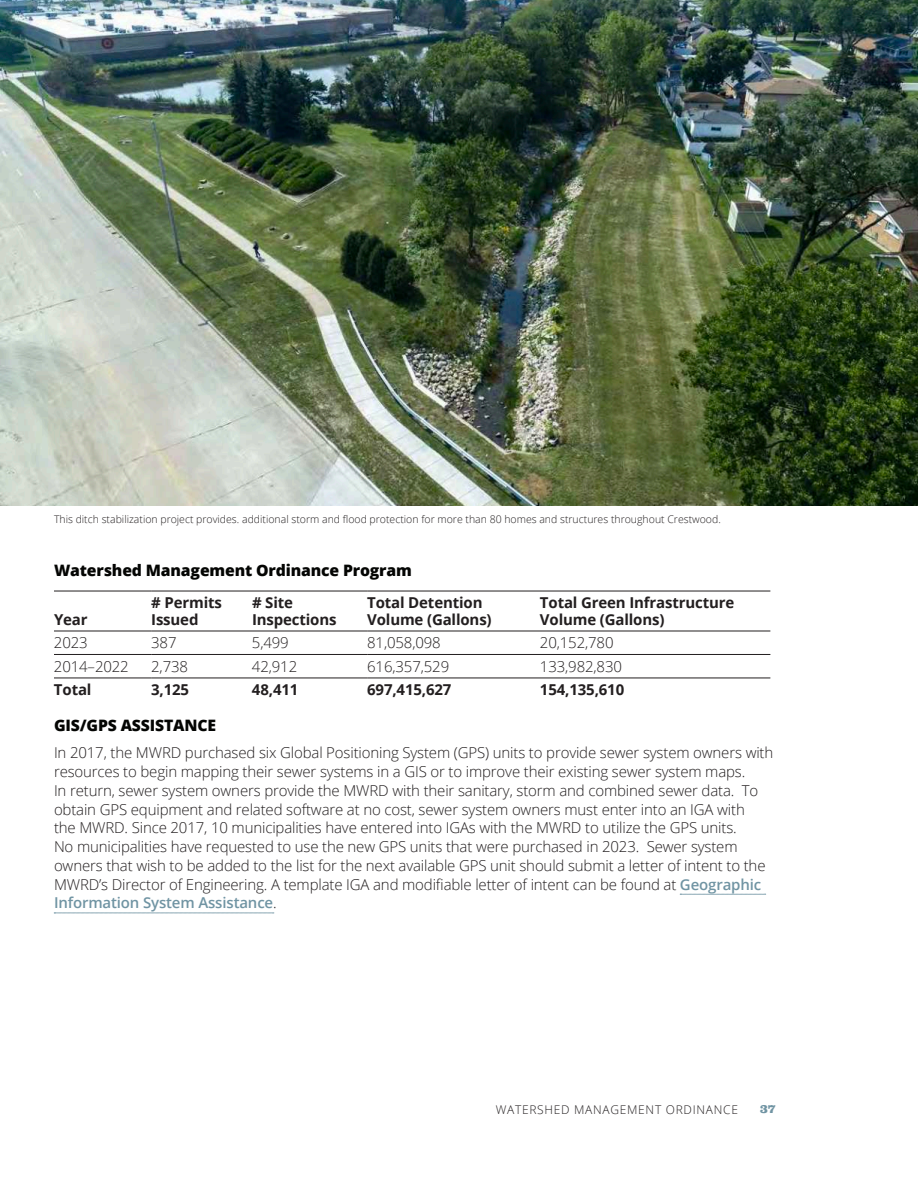
<style>
.page{position:relative;width:918px;height:1188px;background:#fff}
.page>*{position:absolute;margin:0;border:0;box-sizing:border-box;transform-origin:0 0}
.t1{font:800 15.75px "Open Sans";letter-spacing:-.01em;color:#040503}
.t2{font:300 15px/18.8px "Open Sans";letter-spacing:-.01em;color:#231f20}
.t3{font:700 15px/16.5px "Open Sans";letter-spacing:-.01em;color:#231f20}
.t4{font:700 expanded 12.9px "Clarendon URW";color:#7094a3}
.t5{font:300 12px "Open Sans";letter-spacing:.06em;color:#231f20}
.t6{font:300 10.5px "Open Sans";color:#231f20}
.s1{font-weight:600;color:#7094a3}
</style>
<div class="page">
<svg style="left:680px;top:894px;width:86px;height:1px"></svg>
<svg style="left:54px;top:913px;width:220px;height:1px"></svg>
<hr style="left:54px;top:591px;width:97px;height:1px;background:#231f20">
<hr style="left:151px;top:591px;width:101px;height:1px;background:#231f20">
<hr style="left:252px;top:591px;width:115px;height:1px;background:#231f20">
<hr style="left:367px;top:591px;width:173px;height:1px;background:#231f20">
<hr style="left:540px;top:591px;width:230px;height:1px;background:#231f20">
<hr style="left:54px;top:631px;width:97px;height:1px;background:#231f20">
<hr style="left:151px;top:631px;width:101px;height:1px;background:#231f20">
<hr style="left:252px;top:631px;width:115px;height:1px;background:#231f20">
<hr style="left:367px;top:631px;width:173px;height:1px;background:#231f20">
<hr style="left:540px;top:631px;width:230px;height:1px;background:#231f20">
<hr style="left:54px;top:654px;width:97px;height:1px;background:#231f20">
<hr style="left:151px;top:654px;width:101px;height:1px;background:#231f20">
<hr style="left:252px;top:654px;width:115px;height:1px;background:#231f20">
<hr style="left:367px;top:654px;width:173px;height:1px;background:#231f20">
<hr style="left:540px;top:654px;width:230px;height:1px;background:#231f20">
<hr style="left:54px;top:678px;width:97px;height:1px;background:#231f20">
<hr style="left:151px;top:678px;width:101px;height:1px;background:#231f20">
<hr style="left:252px;top:678px;width:115px;height:1px;background:#231f20">
<hr style="left:367px;top:678px;width:173px;height:1px;background:#231f20">
<hr style="left:540px;top:678px;width:230px;height:1px;background:#231f20">
<img style="left:0;top:0;width:918px;height:506px">
<p class="t6" style="left:54px;top:512px;width:668px">This ditch stabilization project provides. additional storm and 昀氀ood protection for more than 80 homes and structures throughout Crestwood.</p>
<p class="t1" style="left:54px;top:564px;width:359px">Watershed Management Ordinance Program</p>
<p class="t3" style="left:54px;top:613px;width:35px">Year</p>
<p class="t3" style="left:151px;top:596px;width:72px"># Permits<br>Issued</p>
<p class="t3" style="left:252px;top:596px;width:86px"># Site<br>Inspections</p>
<p class="t3" style="left:367px;top:596px;width:126px">Total Detention<br>Volume (Gallons)</p>
<p class="t3" style="left:540px;top:596px;width:196px">Total Green Infrastructure<br>Volume (Gallons)</p>
<p class="t2" style="left:54px;top:633px;width:35px">2023</p>
<p class="t2" style="left:151px;top:633px;width:27px">387</p>
<p class="t2" style="left:252px;top:633px;width:38px">5,499</p>
<p class="t2" style="left:367px;top:633px;width:75px">81,058,098</p>
<p class="t2" style="left:540px;top:633px;width:75px">20,152,780</p>
<p class="t2" style="left:54px;top:657px;width:76px">2014–2022</p>
<p class="t2" style="left:151px;top:657px;width:38px">2,738</p>
<p class="t2" style="left:252px;top:657px;width:47px">42,912</p>
<p class="t2" style="left:367px;top:657px;width:84px">616,357,529</p>
<p class="t2" style="left:540px;top:657px;width:84px">133,982,830</p>
<p class="t3" style="left:54px;top:683px;width:39px">Total</p>
<p class="t3" style="left:151px;top:683px;width:40px">3,125</p>
<p class="t3" style="left:252px;top:683px;width:48px">48,411</p>
<p class="t3" style="left:367px;top:683px;width:86px">697,415,627</p>
<p class="t3" style="left:540px;top:683px;width:86px">154,135,610</p>
<p class="t1" style="left:54px;top:718px;width:164px">GIS/GPS ASSISTANCE</p>
<p class="t2" style="left:54px;top:743px;width:721px">In 2017, the MWRD purchased six Global Positioning System (GPS) units to provide sewer system owners with resources to begin mapping their sewer systems in a GIS or to improve their existing sewer system maps.<br>In return, sewer system owners provide the MWRD with their sanitary, storm and combined sewer data. To obtain GPS equipment and related software at no cost, sewer system owners must enter into an IGA with<br>the MWRD. Since 2017, 10 municipalities have entered into IGAs with the MWRD to utilize the GPS units.<br>No municipalities have requested to use the new GPS units that were purchased in 2023. Sewer system owners that wish to be added to the list for the next available GPS unit should submit a letter of intent to the MWRD’s Director of Engineering. A template IGA and modi昀椀able letter of intent can be found at <span class="s1">Geographic Information System Assistance</span>.</p>
<p class="t5" style="left:496px;top:1101px;width:244px">WATERSHED MANAGEMENT ORDINANCE</p>
<p class="t4" style="left:760px;top:1101px;width:18px">37</p>
</div>
